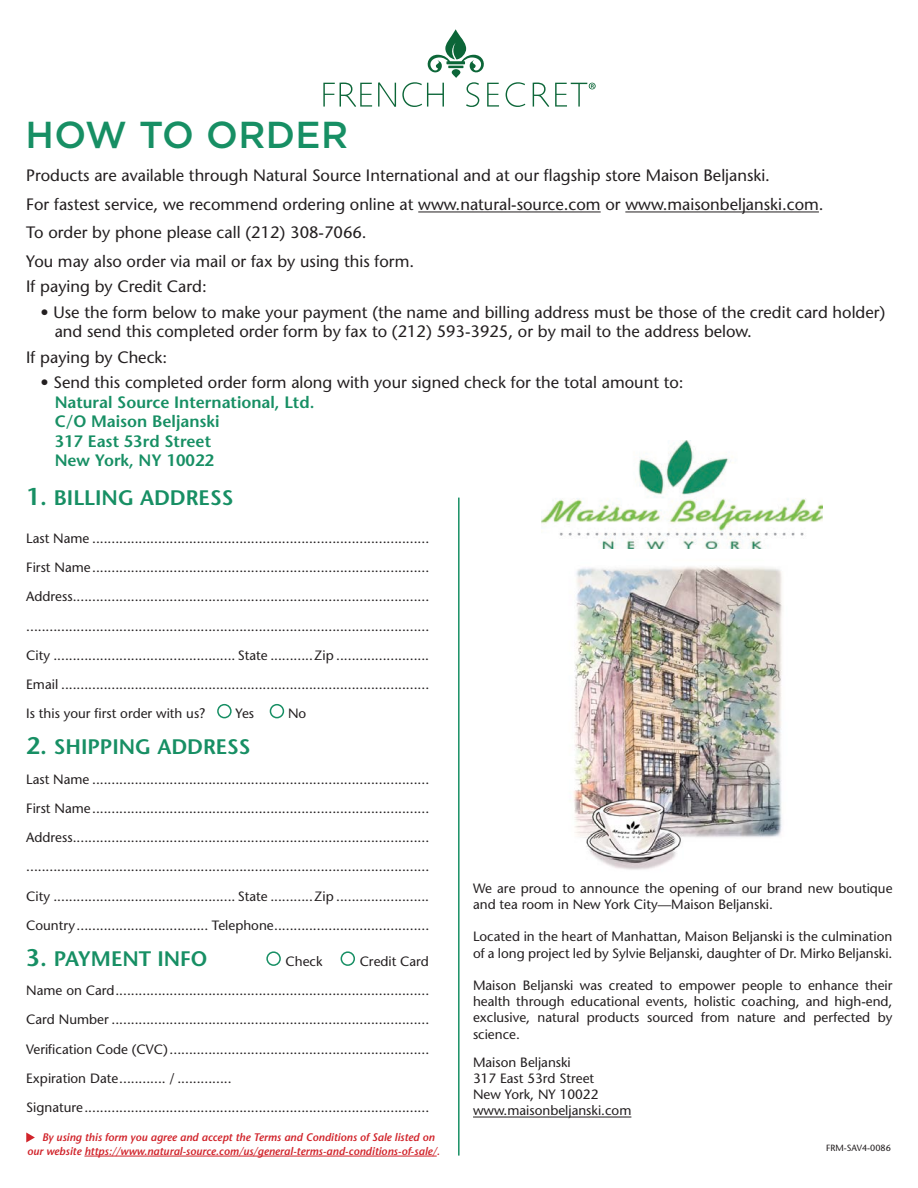
<style>
.page{position:relative;width:918px;height:1188px;background:#fff}
.page>*{position:absolute;margin:0;border:0;box-sizing:border-box;transform-origin:0 0}
.Paragraph_Style_2{font:500 37.5px "Gotham";letter-spacing:.01em;color:#178f64}
.Paragraph_Style_2-2{font:600 21px "Stone Sans";color:#178f64}
.Paragraph_Style_2-3{font:16.5px/19.5px "Stone Sans";color:#231f20}
.Paragraph_Style_2-4{font:600 16.5px/19.5px "Stone Sans";color:#178f64}
.Paragraph_Style_2-5{font:13.5px/29.2px "Stone Sans";color:#231f20}
.Paragraph_Style_1{font:13.5px/16.2px "Stone Sans";color:#231f20}
.Paragraph_Style_2-6{font:italic 600 10.95px/13.5px "Stone Sans";color:#d1232a}
.Paragraph_Style_2-7{font:9px "Stone Sans";color:#231f20}
.s1{color:#fff}
.s2{font-weight:400;color:#231f20}
.s3{font-size:24px}
</style>
<div class="page">
<svg style="left:323px;top:83px;width:49px;height:24px"></svg>
<svg style="left:378px;top:82px;width:18px;height:25px"></svg>
<svg style="left:506px;top:82px;width:19px;height:25px"></svg>
<svg style="left:533px;top:83px;width:16px;height:24px"></svg>
<svg style="left:402px;top:29px;width:97px;height:78px"></svg>
<svg style="left:555px;top:83px;width:41px;height:24px"></svg>
<hr style="left:458px;top:498px;width:2px;height:658px;background:#178f64">
<hr style="left:84px;top:1156px;width:353px;height:1px;background:#d1232a">
<svg style="left:26px;top:1132px;width:9px;height:10px"></svg>
<hr style="left:473px;top:1117px;width:158px;height:1px;background:#231f20">
<img style="left:573px;top:566px;width:209px;height:304px">
<img style="left:541px;top:441px;width:282px;height:108px">
<hr style="left:418px;top:212px;width:183px;height:1px;background:#231f20">
<hr style="left:625px;top:212px;width:194px;height:1px;background:#231f20">
<div style="left:217px;top:704px;width:15px;height:14px;border:2px solid #178f64;border-radius:50%"></div>
<div style="left:270px;top:704px;width:14px;height:14px;border:2px solid #178f64;border-radius:50%"></div>
<div style="left:266px;top:951px;width:15px;height:15px;border:2px solid #178f64;border-radius:50%"></div>
<div style="left:341px;top:951px;width:14px;height:15px;border:2px solid #178f64;border-radius:50%"></div>
<p class="Paragraph_Style_2" style="left:26px;top:114px;width:324px">HOW TO ORDER</p>
<p class="Paragraph_Style_2-3" style="left:26px;top:166px;width:745px">Products are available through Natural Source International and at our flagship store Maison Beljanski.</p>
<p class="Paragraph_Style_2-3" style="left:26px;top:194px;width:799px">For fastest service, we recommend ordering online at www.natural-source.com or www.maisonbeljanski.com.</p>
<p class="Paragraph_Style_2-3" style="left:26px;top:223px;width:342px">To order by phone please call (212) 308-7066.</p>
<p class="Paragraph_Style_2-3" style="left:26px;top:251px;width:389px">You may also order via mail or fax by using this form.</p>
<p class="Paragraph_Style_2-3" style="left:26px;top:277px;width:182px">If paying by Credit Card:</p>
<p class="Paragraph_Style_2-3" style="left:26px;top:302px;width:861px;text-indent:14px">• Use the form below to make your payment (the name and billing address must be those of the credit card holder) <span class="s1">......</span>and send this completed order form by fax to (212) 593-3925, or by mail to the address below.</p>
<p class="Paragraph_Style_2-3" style="left:26px;top:347px;width:142px">If paying by Check:</p>
<p class="Paragraph_Style_2-4" style="left:55px;top:373px;width:630px;text-indent:-14px"><span class="s2">• Send this completed order form along with your signed check for the total amount to:<br></span>Natural Source International, Ltd.<br>C/O Maison Beljanski<br>317 East 53rd Street<br>New York, NY 10022</p>
<p class="Paragraph_Style_2-2" style="left:26px;top:484px;width:209px"><span class="s3">1.</span> BILLING ADDRESS</p>
<p class="Paragraph_Style_2-5" style="left:26px;top:523px;width:404px">Last Name .......................................................................................</p>
<p class="Paragraph_Style_2-5" style="left:26px;top:553px;width:404px">First Name.......................................................................................</p>
<p class="Paragraph_Style_2-5" style="left:26px;top:582px;width:404px">Address............................................................................................</p>
<p class="Paragraph_Style_2-5" style="left:26px;top:611px;width:404px">........................................................................................................</p>
<p class="Paragraph_Style_2-5" style="left:26px;top:640px;width:404px">City ............................................... State ...........Zip ........................</p>
<p class="Paragraph_Style_2-5" style="left:26px;top:670px;width:404px">Email ...............................................................................................<br>Is this your first order with us?</p>
<p class="Paragraph_Style_2-5" style="left:235px;top:699px;width:20px">Yes</p>
<p class="Paragraph_Style_2-5" style="left:288px;top:699px;width:20px">No</p>
<p class="Paragraph_Style_2-2" style="left:26px;top:734px;width:226px"><span class="s3">2.</span> SHIPPING ADDRESS</p>
<p class="Paragraph_Style_2-5" style="left:26px;top:764px;width:404px">Last Name .......................................................................................</p>
<p class="Paragraph_Style_2-5" style="left:26px;top:793px;width:404px">First Name.......................................................................................</p>
<p class="Paragraph_Style_2-5" style="left:26px;top:823px;width:404px">Address............................................................................................</p>
<p class="Paragraph_Style_2-5" style="left:26px;top:852px;width:404px">........................................................................................................</p>
<p class="Paragraph_Style_2-5" style="left:26px;top:881px;width:404px">City ............................................... State ...........Zip ........................</p>
<p class="Paragraph_Style_2-5" style="left:26px;top:910px;width:404px">Country.................................. Telephone........................................</p>
<p class="Paragraph_Style_2-2" style="left:26px;top:946px;width:183px"><span class="s3">3.</span> PAYMENT INFO</p>
<p class="Paragraph_Style_2-5" style="left:286px;top:946px;width:38px">Check</p>
<p class="Paragraph_Style_2-5" style="left:360px;top:946px;width:71px">Credit Card</p>
<p class="Paragraph_Style_2-5" style="left:26px;top:976px;width:404px">Name on Card.................................................................................</p>
<p class="Paragraph_Style_2-5" style="left:26px;top:1005px;width:404px">Card Number ..................................................................................</p>
<p class="Paragraph_Style_2-5" style="left:26px;top:1034px;width:404px">Verification Code (CVC)...................................................................</p>
<p class="Paragraph_Style_2-5" style="left:26px;top:1063px;width:207px">Expiration Date............ / ..............</p>
<p class="Paragraph_Style_2-5" style="left:26px;top:1093px;width:404px">Signature.........................................................................................</p>
<p class="Paragraph_Style_1" style="left:473px;top:880px;width:421px">We are proud to announce the opening of our brand new boutique and tea room in New York City—Maison Beljanski.</p>
<p class="Paragraph_Style_1" style="left:473px;top:928px;width:421px">Located in the heart of Manhattan, Maison Beljanski is the culmination of a long project led by Sylvie Beljanski, daughter of Dr. Mirko Beljanski.</p>
<p class="Paragraph_Style_1" style="left:473px;top:977px;width:421px;text-align:justify">Maison Beljanski was created to empower people to enhance their health through educational events, holistic coaching, and high-end, exclusive, natural products sourced from nature and perfected by science.</p>
<p class="Paragraph_Style_1" style="left:473px;top:1054px;width:99px">Maison Beljanski</p>
<p class="Paragraph_Style_1" style="left:473px;top:1070px;width:123px">317 East 53rd Street</p>
<p class="Paragraph_Style_1" style="left:473px;top:1086px;width:127px">New York, NY 10022</p>
<p class="Paragraph_Style_1" style="left:473px;top:1102px;width:160px">www.maisonbeljanski.com</p>
<p class="Paragraph_Style_2-6" style="left:27px;top:1131px;width:414px;text-indent:15px">By using this form you agree and accept the Terms and Conditions of Sale listed on our website https://www.natural-source.com/us/general-terms-and-conditions-of-sale/.</p>
<p class="Paragraph_Style_2-7" style="left:826px;top:1142px;width:66px">FRM-SAV4-0086</p>
</div>
